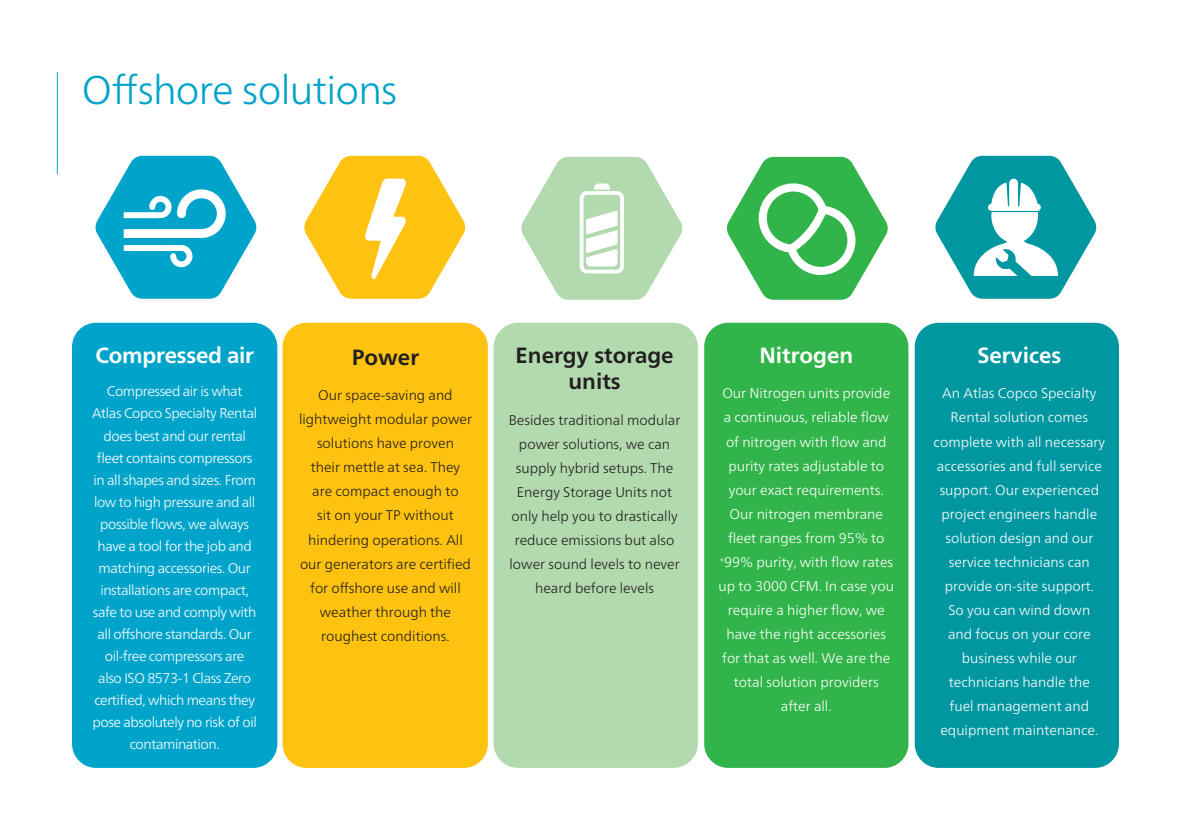
<style>
.page{position:relative;width:1191px;height:840px;background:#fff}
.page>*{position:absolute;margin:0;border:0;box-sizing:border-box;transform-origin:0 0}
.t1{font:300 40px "Frutiger Neue LT";letter-spacing:-.02em;color:#00a4ca}
.t2{font:700 22px "Frutiger Neue LT";color:#fff}
.t3{font:700 22px/26px "Frutiger Neue LT";color:#231f20;text-align:center}
.t4{font:300 14px/24px "Frutiger Neue LT";color:#fff;text-align:center}
.t5{font:300 14px/24px "Frutiger Neue LT";color:#231f20;text-align:center}
.t6{font:300 14px/22px "Frutiger Neue LT";letter-spacing:-.03em;color:#fff;text-align:center}
</style>
<div class="page">
<div style="left:493px;top:322px;width:205px;height:445px;background:#b2daae;border-radius:24px"></div>
<hr style="left:57px;top:72px;width:1px;height:102px;background:#00a4ca">
<div style="left:72px;top:322px;width:205px;height:445px;background:#00a4ca;border-radius:24px"></div>
<div style="left:914px;top:322px;width:205px;height:445px;background:#0097a0;border-radius:24px"></div>
<svg style="left:521px;top:157px;width:162px;height:142px"></svg>
<div style="left:282px;top:322px;width:206px;height:445px;background:#fec210;border-radius:24px"></div>
<div style="left:704px;top:322px;width:204px;height:445px;background:#31b44a;border-radius:24px"></div>
<svg style="left:727px;top:157px;width:160px;height:142px"></svg>
<svg style="left:95px;top:156px;width:162px;height:142px"></svg>
<svg style="left:304px;top:156px;width:162px;height:142px"></svg>
<svg style="left:935px;top:156px;width:161px;height:142px"></svg>
<h1 class="t1" style="left:82px;top:66px;width:317px">Offshore solutions</h1>
<h2 class="t2" style="left:95px;top:342px;width:160px">Compressed air</h2>
<p class="t6" style="left:92px;top:380px;width:167px">Compressed air is what<br>Atlas Copco Specialty Rental does best and our rental fleet contains compressors in all shapes and sizes. From low to high pressure and all possible flows, we always have a tool for the job and matching accessories. Our installations are compact, safe to use and comply with all offshore standards. Our oil-free compressors are also ISO 8573-1 Class Zero certified, which means they pose absolutely no risk of oil contamination.</p>
<h2 class="t3" style="left:352px;top:344px;width:69px">Power</h2>
<p class="t5" style="left:299px;top:383px;width:174px">Our space-saving and lightweight modular power solutions have proven<br>their mettle at sea. They are compact enough to<br>sit on your TP without hindering operations. All our generators are certified for offshore use and will weather through the roughest conditions.</p>
<h2 class="t3" style="left:515px;top:342px;width:160px">Energy storage units</h2>
<p class="t5" style="left:509px;top:407px;width:173px">Besides traditional modular power solutions, we can supply hybrid setups. The<br>Energy Storage Units not only help you to drastically reduce emissions but also lower sound levels to never heard before levels</p>
<h2 class="t2" style="left:759px;top:342px;width:95px">Nitrogen</h2>
<p class="t4" style="left:718px;top:381px;width:177px">Our Nitrogen units provide a continuous, reliable flow of nitrogen with flow and purity rates adjustable to your exact requirements.<br>Our nitrogen membrane fleet ranges from 95% to <sup>+</sup>99% purity, with flow rates up to 3000 CFM. In case you require a higher flow, we have the right accessories for that as well. We are the total solution providers after all.</p>
<h2 class="t2" style="left:977px;top:342px;width:86px">Services</h2>
<p class="t4" style="left:933px;top:381px;width:173px">An Atlas Copco Specialty<br>Rental solution comes complete with all necessary accessories and full service support. Our experienced project engineers handle solution design and our service technicians can provide on-site support.<br>So you can wind down<br>and focus on your core business while our technicians handle the<br>fuel management and equipment maintenance.</p>
</div>
